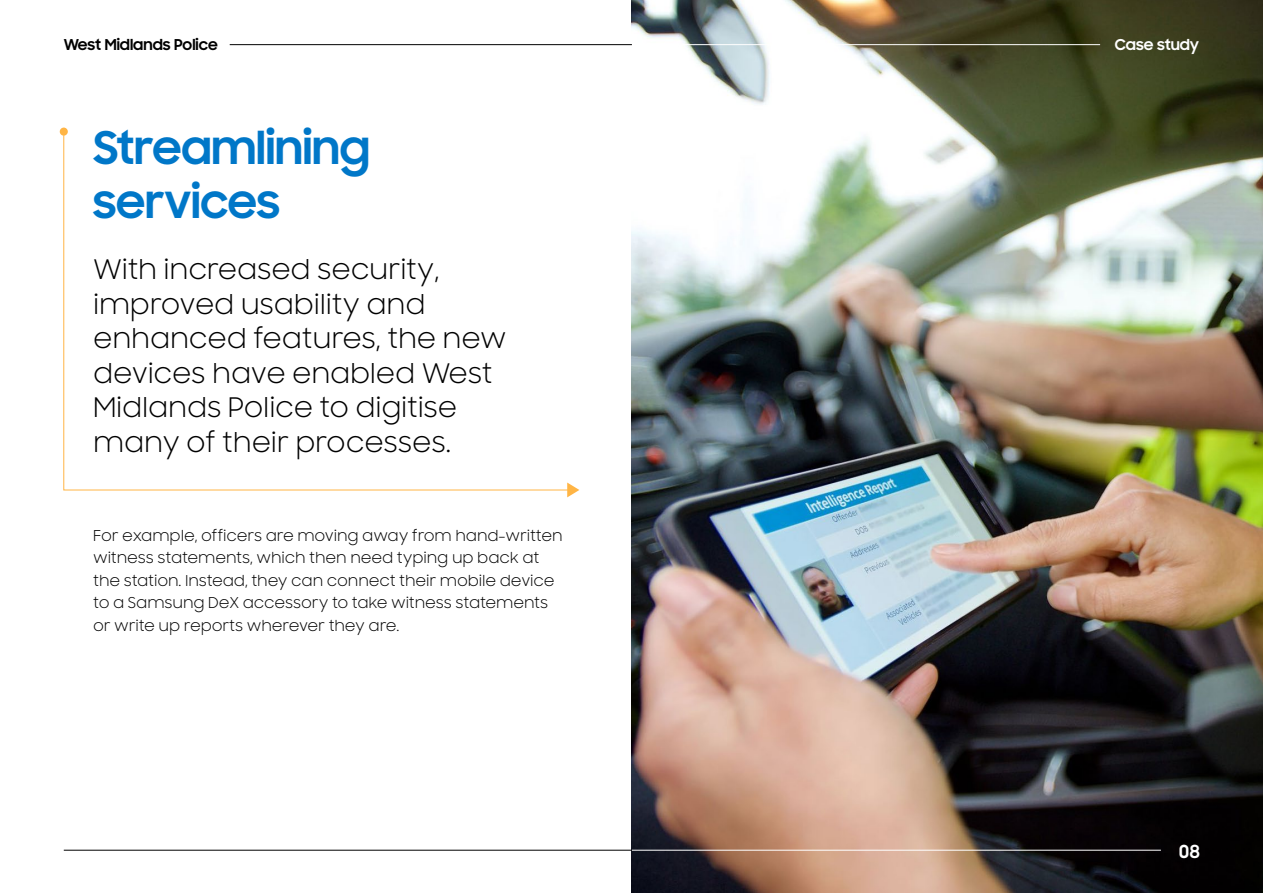
<style>
.page{position:relative;width:1263px;height:893px;background:#fff}
.page>*{position:absolute;margin:0;border:0;box-sizing:border-box;transform-origin:0 0}
.t1{font:700 45px/54px "Samsung Sharp Sans";letter-spacing:-.005em;color:#0077c8}
.t2{font:27px/34.5px "Samsung Sharp Sans";letter-spacing:-.01em;color:#000}
.t3{font:700 18px "Samsung Sharp Sans";color:#fff}
.t4{font:15px/22.5px "Samsung Sharp Sans";letter-spacing:-.01em;color:#000}
.t5{font:700 15px "Samsung Sharp Sans";color:#000}
.t6{font:700 15px "Samsung Sharp Sans";color:#fff}
</style>
<div class="page">
<img style="left:632px;top:0;width:631px;height:893px">
<hr style="left:64px;top:850px;width:568px;height:1px;background:#000">
<hr style="left:632px;top:44px;width:468px;height:1px;background:#fff">
<hr style="left:632px;top:850px;width:529px;height:1px;background:#fff">
<svg style="left:63px;top:136px;width:504px;height:355px"></svg>
<svg style="left:567px;top:482px;width:12px;height:15px"></svg>
<hr style="left:230px;top:44px;width:402px;height:1px;background:#000">
<div style="left:60px;top:128px;width:8px;height:8px;background:#ffb545;border-radius:50%"></div>
<p class="t5" style="left:64px;top:33px;width:155px">West Midlands Police</p>
<h1 class="t1" style="left:93px;top:119px;width:279px">Streamlining services</h1>
<h2 class="t2" style="left:93px;top:251px;width:415px">With increased security, improved usability and enhanced features, the new devices have enabled West<br>Midlands Police to digitise many of their processes.</h2>
<p class="t4" style="left:93px;top:523px;width:471px">For example, officers are moving away from hand-written witness statements, which then need typing up back at the station. Instead, they can connect their mobile device to a Samsung DeX accessory to take witness statements or write up reports wherever they are.</p>
<p class="t6" style="left:1115px;top:33px;width:86px">Case study</p>
<p class="t3" style="left:1179px;top:838px;width:23px">08</p>
</div>
